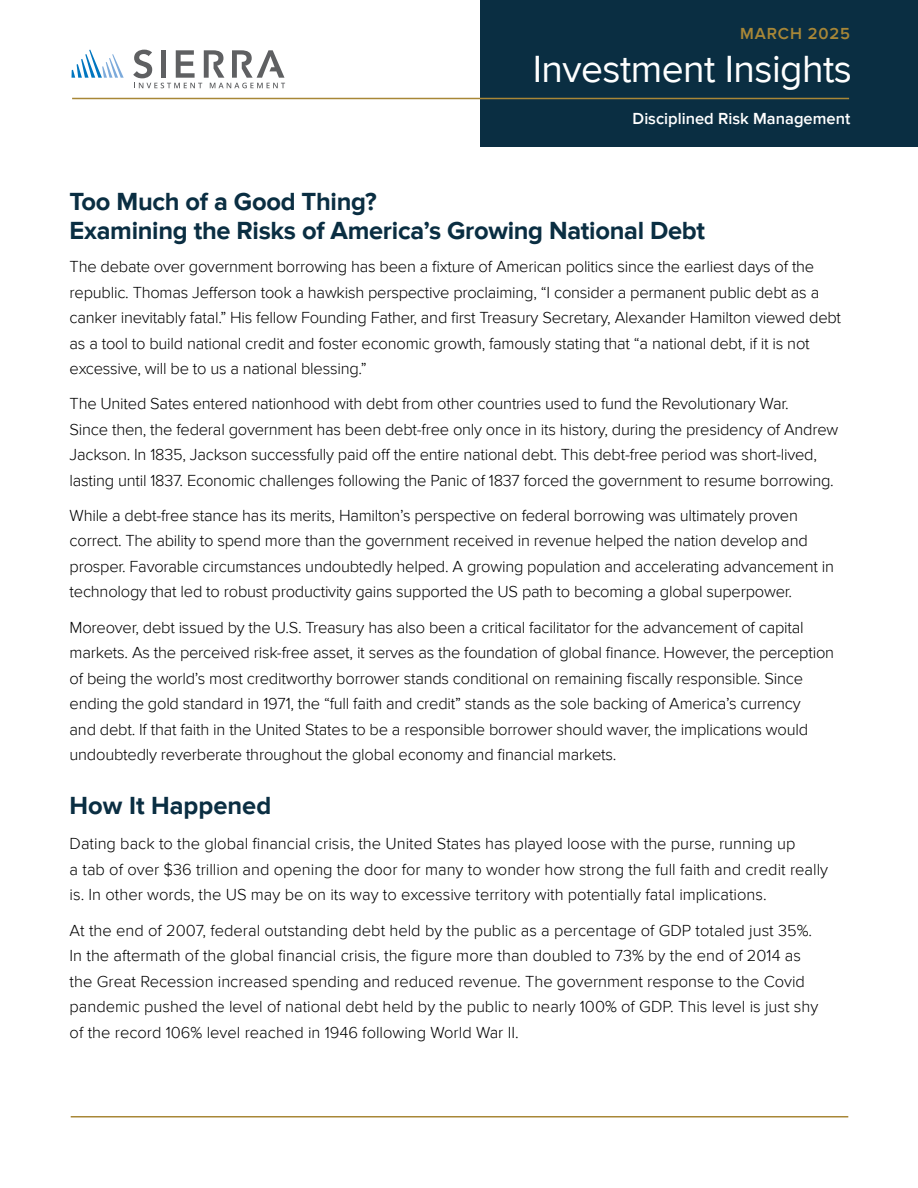
<style>
.page{position:relative;width:918px;height:1188px;background:#fff}
.page>*{position:absolute;margin:0;border:0;box-sizing:border-box;transform-origin:0 0}
.t1{font:39px "Proxima Nova";letter-spacing:-.015em;color:#fff}
.t2{font:700 25.5px/29.4px "Proxima Nova";letter-spacing:-.01em;color:#0a2e42}
.t3{font:300 16.5px/25.5px "Proxima Nova";letter-spacing:-.015em;color:#000}
.t4{font:600 16.5px "Proxima Nova";color:#fff}
.t5{font:600 16.5px "Proxima Nova";letter-spacing:.05em;color:#a88737}
</style>
<div class="page">
<hr style="left:71px;top:1116px;width:777px;height:2px;background:#a88737">
<div style="left:480px;top:0;width:438px;height:146px;background:#0a2e42"></div>
<hr style="left:72px;top:98px;width:777px;height:1px;background:#a88737">
<svg style="left:72px;top:50px;width:52px;height:28px"></svg>
<svg style="left:133px;top:50px;width:152px;height:38px"></svg>
<p class="t5" style="left:740px;top:24px;width:111px">MARCH 2025</p>
<h1 class="t1" style="left:533px;top:47px;width:321px">Investment Insights</h1>
<p class="t4" style="left:633px;top:109px;width:219px">Disciplined Risk Management</p>
<h2 class="t2" style="left:70px;top:187px;width:637px">Too Much of a Good Thing?<br>Examining the Risks of America’s Growing National Debt</h2>
<p class="t3" style="left:70px;top:254px;width:773px">The debate over government borrowing has been a fixture of American politics since the earliest days of the republic. Thomas Jefferson took a hawkish perspective proclaiming, “I consider a permanent public debt as a canker inevitably fatal.” His fellow Founding Father, and first Treasury Secretary, Alexander Hamilton viewed debt as a tool to build national credit and foster economic growth, famously stating that “a national debt, if it is not excessive, will be to us a national blessing.”</p>
<p class="t3" style="left:70px;top:391px;width:770px">The United Sates entered nationhood with debt from other countries used to fund the Revolutionary War.<br>Since then, the federal government has been debt-free only once in its history, during the presidency of Andrew Jackson. In 1835, Jackson successfully paid off the entire national debt. This debt-free period was short-lived, lasting until 1837. Economic challenges following the Panic of 1837 forced the government to resume borrowing.</p>
<p class="t3" style="left:70px;top:503px;width:766px">While a debt-free stance has its merits, Hamilton’s perspective on federal borrowing was ultimately proven correct. The ability to spend more than the government received in revenue helped the nation develop and prosper. Favorable circumstances undoubtedly helped. A growing population and accelerating advancement in technology that led to robust productivity gains supported the US path to becoming a global superpower.</p>
<p class="t3" style="left:70px;top:615px;width:766px">Moreover, debt issued by the U.S. Treasury has also been a critical facilitator for the advancement of capital markets. As the perceived risk-free asset, it serves as the foundation of global finance. However, the perception of being the world’s most creditworthy borrower stands conditional on remaining fiscally responsible. Since ending the gold standard in 1971, the “full faith and credit” stands as the sole backing of America’s currency<br>and debt. If that faith in the United States to be a responsible borrower should waver, the implications would undoubtedly reverberate throughout the global economy and financial markets.</p>
<h2 class="t2" style="left:70px;top:792px;width:203px">How It Happened</h2>
<p class="t3" style="left:70px;top:831px;width:760px">Dating back to the global financial crisis, the United States has played loose with the purse, running up<br>a tab of over $36 trillion and opening the door for many to wonder how strong the full faith and credit really is. In other words, the US may be on its way to excessive territory with potentially fatal implications.</p>
<p class="t3" style="left:70px;top:918px;width:750px">At the end of 2007, federal outstanding debt held by the public as a percentage of GDP totaled just 35%.<br>In the aftermath of the global financial crisis, the figure more than doubled to 73% by the end of 2014 as the Great Recession increased spending and reduced revenue. The government response to the Covid pandemic pushed the level of national debt held by the public to nearly 100% of GDP. This level is just shy of the record 106% level reached in 1946 following World War II.</p>
</div>
